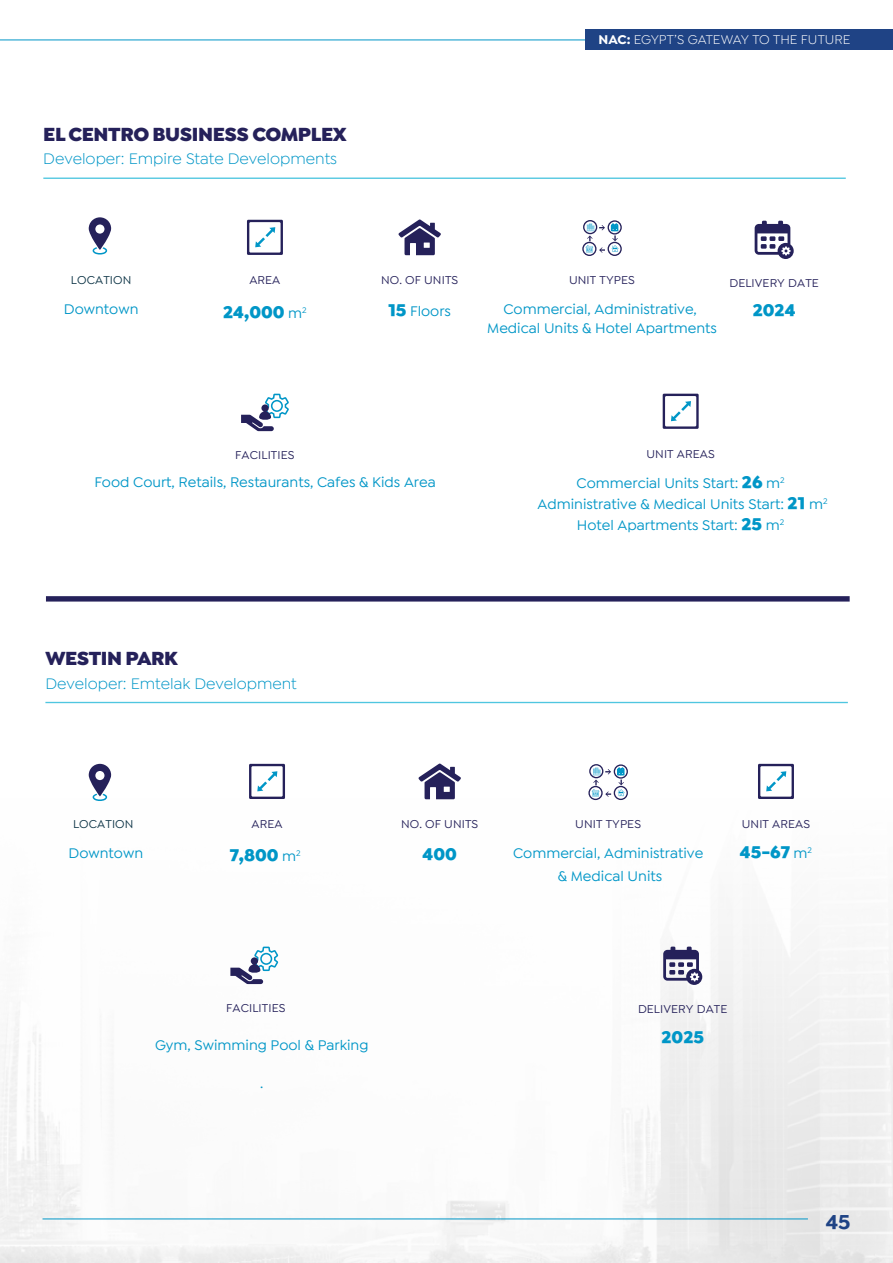
<style>
.page{position:relative;width:893px;height:1263px;background:#fff}
.page>*{position:absolute;margin:0;border:0;box-sizing:border-box;transform-origin:0 0}
.t1{font:700 21px "Isidora Sans";color:#1f4385}
.t2{font:900 20.25px "Isidora Sans";letter-spacing:-.02em;color:#25215a}
.t3{font:900 17.55px "Isidora Sans";color:#0096c7}
.t4{font:16.2px "Isidora Sans";color:#0096c7}
.t5{font:500 14.85px/21px "Isidora Sans";color:#0096c7;text-align:center}
.t6{font:13.5px "Isidora Sans";letter-spacing:.005em;color:#fff}
.t7{font:500 12.15px "Isidora Sans";letter-spacing:.01em;color:#25215a}
.t8{font:500 12.15px "Isidora Sans";letter-spacing:.01em;color:#0c3345}
.s1{font-weight:700}
.s2{font-weight:500;font-size:14.85px}
.s3{font-weight:900;font-size:17.55px}
</style>
<div class="page">
<img style="left:0;top:601px;width:893px;height:662px">
<svg style="left:758px;top:764px;width:36px;height:35px"></svg>
<svg style="left:663px;top:946px;width:39px;height:39px"></svg>
<div style="left:46px;top:596px;width:804px;height:5px;background:#25215a"></div>
<hr style="left:45px;top:702px;width:803px;height:1px;background:#4fc6e0">
<svg style="left:249px;top:764px;width:36px;height:35px"></svg>
<svg style="left:418px;top:763px;width:43px;height:36px"></svg>
<svg style="left:592px;top:767px;width:33px;height:30px"></svg>
<div style="left:589px;top:764px;width:14px;height:14px;border:1px solid #25215a;border-radius:50%"></div>
<div style="left:614px;top:764px;width:14px;height:15px;border:1px solid #25215a;border-radius:50%"></div>
<div style="left:588px;top:786px;width:15px;height:14px;border:1px solid #25215a;border-radius:50%"></div>
<div style="left:614px;top:786px;width:14px;height:14px;border:1px solid #25215a;border-radius:50%"></div>
<svg style="left:230px;top:946px;width:48px;height:38px"></svg>
<svg style="left:755px;top:221px;width:39px;height:38px"></svg>
<hr style="left:43px;top:178px;width:803px;height:1px;background:#4fc6e0">
<svg style="left:247px;top:220px;width:36px;height:35px"></svg>
<svg style="left:663px;top:394px;width:36px;height:35px"></svg>
<svg style="left:398px;top:219px;width:43px;height:36px"></svg>
<svg style="left:586px;top:223px;width:33px;height:30px"></svg>
<div style="left:583px;top:220px;width:14px;height:14px;border:1px solid #25215a;border-radius:50%"></div>
<div style="left:608px;top:220px;width:14px;height:15px;border:1px solid #25215a;border-radius:50%"></div>
<div style="left:582px;top:242px;width:14px;height:14px;border:1px solid #25215a;border-radius:50%"></div>
<div style="left:608px;top:242px;width:14px;height:14px;border:1px solid #25215a;border-radius:50%"></div>
<svg style="left:241px;top:394px;width:48px;height:37px"></svg>
<svg style="left:89px;top:217px;width:22px;height:38px"></svg>
<svg style="left:89px;top:764px;width:22px;height:37px"></svg>
<hr style="left:0;top:40px;width:850px;height:1px;background:#0096c7">
<hr style="left:43px;top:1219px;width:765px;height:1px;background:#0096c7">
<div style="left:585px;top:30px;width:308px;height:20px;background:#1f4385"></div>
<h2 class="t2" style="left:43px;top:121px;width:305px">EL CENTRO BUSINESS COMPLEX</h2>
<p class="t4" style="left:43px;top:150px;width:295px">Developer: Empire State Developments</p>
<p class="t6" style="left:598px;top:32px;width:253px"><span class="s1">NAC:</span> EGYPT’S GATEWAY TO THE FUTURE</p>
<p class="t8" style="left:71px;top:273px;width:62px">LOCATION</p>
<p class="t5" style="left:64px;top:298px;width:76px">Downtown</p>
<p class="t7" style="left:249px;top:273px;width:32px">AREA</p>
<p class="t3" style="left:223px;top:301px;width:85px">24,000 <span class="s2">m</span><sup>2</sup></p>
<p class="t7" style="left:381px;top:273px;width:79px">NO. OF UNITS</p>
<p class="t7" style="left:569px;top:273px;width:67px">UNIT TYPES</p>
<p class="t5" style="left:487px;top:299px;width:231px;line-height:18.9px">Commercial, Administrative,<br>Medical Units &amp; Hotel Apartments</p>
<p class="t5" style="left:388px;top:300px;width:64px"><span class="s3">15</span> Floors</p>
<p class="t7" style="left:729px;top:276px;width:91px">DELIVERY DATE</p>
<p class="t3" style="left:753px;top:299px;width:44px">2024</p>
<p class="t7" style="left:235px;top:448px;width:61px">FACILITIES</p>
<p class="t5" style="left:94px;top:471px;width:343px">Food Court, Retails, Restaurants, Cafes &amp; Kids Area</p>
<h2 class="t2" style="left:45px;top:645px;width:134px">WESTIN PARK</h2>
<p class="t4" style="left:45px;top:674px;width:253px">Developer: Emtelak Development</p>
<p class="t7" style="left:646px;top:447px;width:70px">UNIT AREAS</p>
<p class="t5" style="left:537px;top:472px;width:291px">Commercial Units Start: <span class="s3">26</span> m<sup>2<br></sup>Administrative &amp; Medical Units Start: <span class="s3">21</span> m<sup>2<br></sup>Hotel Apartments Start: <span class="s3">25</span> m<sup>2</sup></p>
<p class="t8" style="left:73px;top:817px;width:62px">LOCATION</p>
<p class="t5" style="left:69px;top:842px;width:76px">Downtown</p>
<p class="t7" style="left:252px;top:817px;width:32px">AREA</p>
<p class="t3" style="left:230px;top:844px;width:73px">7,800 <span class="s2">m</span><sup>2</sup></p>
<p class="t7" style="left:401px;top:817px;width:79px">NO. OF UNITS</p>
<p class="t7" style="left:575px;top:817px;width:67px">UNIT TYPES</p>
<p class="t5" style="left:513px;top:841px;width:192px;line-height:23px">Commercial, Administrative &amp; Medical Units</p>
<p class="t3" style="left:422px;top:843px;width:36px">400</p>
<p class="t7" style="left:742px;top:817px;width:70px">UNIT AREAS</p>
<p class="t3" style="left:740px;top:841px;width:74px">45-67 <span class="s2">m</span><sup>2</sup></p>
<p class="t7" style="left:226px;top:1001px;width:61px">FACILITIES</p>
<p class="t5" style="left:155px;top:1034px;width:215px">Gym, Swimming Pool &amp; Parking</p>
<p class="t5" style="left:260px;top:1072px;width:5px">.</p>
<p class="t7" style="left:638px;top:1002px;width:91px">DELIVERY DATE</p>
<p class="t3" style="left:661px;top:1026px;width:44px">2025</p>
<h1 class="t1" style="left:826px;top:1209px;width:26px">45</h1>
</div>
